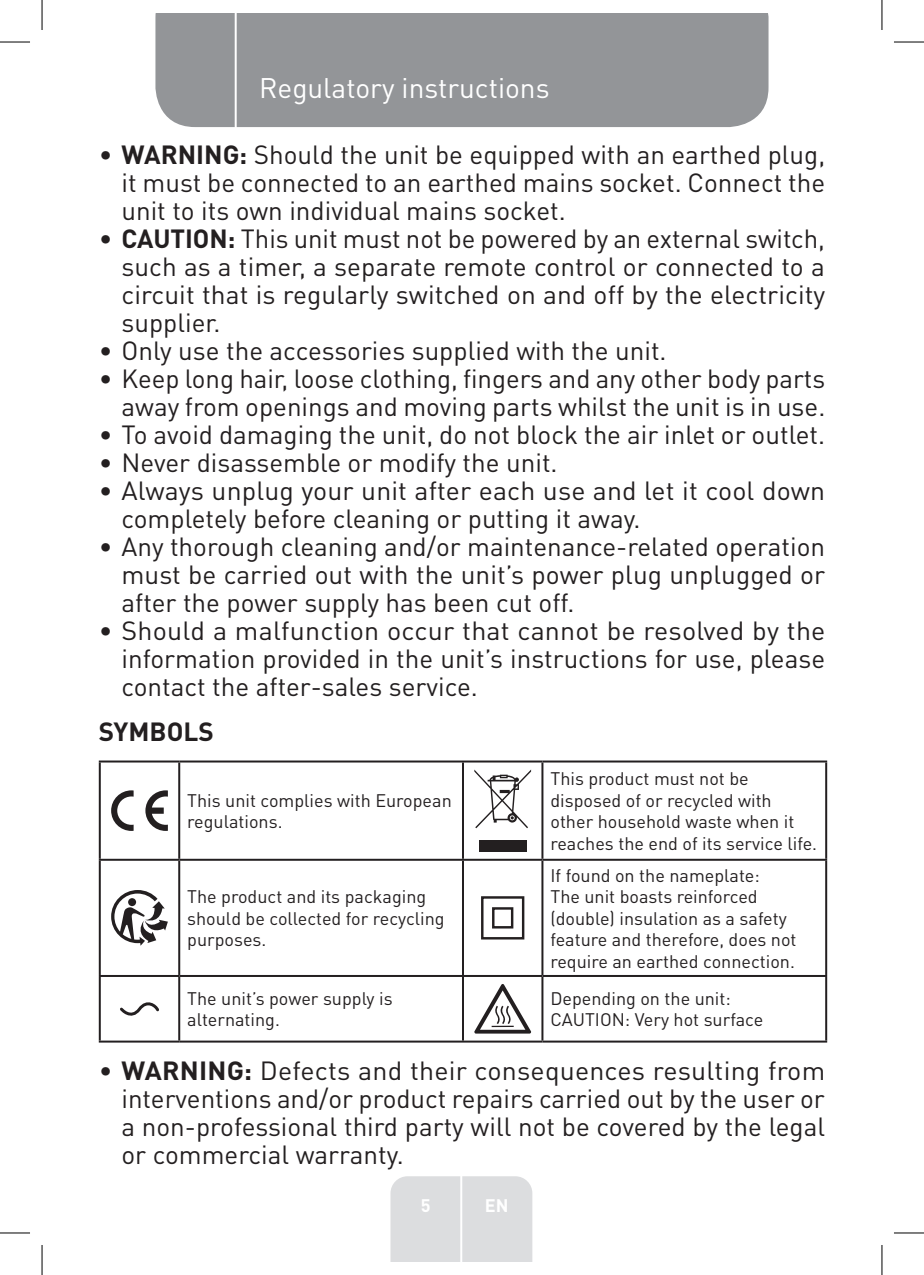
<style>
.page{position:relative;width:924px;height:1275px;background:#fff}
.page>*{position:absolute;margin:0;border:0;box-sizing:border-box;transform-origin:0 0}
.t1{font:28px "DIN Pro";color:#fff}
.t2{font:26px/28px "DIN Pro";color:#231f20;text-align:justify}
.Large_Text__3_2_mm__SB{font:700 26px "DIN Pro";color:#231f20}
.Body_left{font:18px/21.6px "DIN Pro";color:#231f20}
.t3{font:700 18px "DIN Pro";color:#fff}
.s1{font-weight:700}
</style>
<div class="page">
<div style="left:155px;top:14px;width:613px;height:113px;background:#939598"></div>
<div style="left:390px;top:1176px;width:142px;height:85px;background:#dcdddf"></div>
<hr style="left:460px;top:1153px;width:2px;height:108px;background:#fff">
<hr style="left:234px;top:14px;width:2px;height:116px;background:#fff">
<hr style="left:99px;top:760px;width:80px;height:2px;background:#231f20">
<hr style="left:99px;top:762px;width:2px;height:96px;background:#231f20">
<hr style="left:179px;top:760px;width:284px;height:2px;background:#231f20">
<hr style="left:178px;top:762px;width:2px;height:96px;background:#231f20">
<hr style="left:463px;top:760px;width:79px;height:2px;background:#231f20">
<hr style="left:462px;top:762px;width:2px;height:96px;background:#231f20">
<hr style="left:542px;top:760px;width:284px;height:2px;background:#231f20">
<hr style="left:541px;top:762px;width:2px;height:96px;background:#231f20">
<hr style="left:824px;top:762px;width:2px;height:96px;background:#231f20">
<hr style="left:99px;top:858px;width:80px;height:2px;background:#231f20">
<hr style="left:99px;top:860px;width:2px;height:115px;background:#231f20">
<hr style="left:179px;top:858px;width:284px;height:2px;background:#231f20">
<hr style="left:178px;top:860px;width:2px;height:115px;background:#231f20">
<hr style="left:463px;top:858px;width:79px;height:2px;background:#231f20">
<hr style="left:462px;top:860px;width:2px;height:115px;background:#231f20">
<hr style="left:542px;top:858px;width:284px;height:2px;background:#231f20">
<hr style="left:541px;top:860px;width:2px;height:115px;background:#231f20">
<hr style="left:824px;top:860px;width:2px;height:115px;background:#231f20">
<hr style="left:99px;top:975px;width:80px;height:2px;background:#231f20">
<hr style="left:99px;top:977px;width:2px;height:63px;background:#231f20">
<hr style="left:179px;top:975px;width:284px;height:2px;background:#231f20">
<hr style="left:178px;top:977px;width:2px;height:63px;background:#231f20">
<hr style="left:463px;top:975px;width:79px;height:2px;background:#231f20">
<hr style="left:462px;top:977px;width:2px;height:63px;background:#231f20">
<hr style="left:542px;top:975px;width:284px;height:2px;background:#231f20">
<hr style="left:541px;top:977px;width:2px;height:63px;background:#231f20">
<hr style="left:824px;top:977px;width:2px;height:63px;background:#231f20">
<hr style="left:99px;top:1040px;width:80px;height:2px;background:#231f20">
<hr style="left:179px;top:1040px;width:284px;height:2px;background:#231f20">
<hr style="left:463px;top:1040px;width:79px;height:2px;background:#231f20">
<hr style="left:542px;top:1040px;width:284px;height:2px;background:#231f20">
<svg style="left:111px;top:790px;width:22px;height:41px"></svg>
<svg style="left:145px;top:790px;width:23px;height:41px"></svg>
<svg style="left:474px;top:769px;width:57px;height:59px"></svg>
<div style="left:479px;top:840px;width:47px;height:11px;background:#231f20"></div>
<svg style="left:111px;top:890px;width:57px;height:55px"></svg>
<svg style="left:481px;top:896px;width:44px;height:44px"></svg>
<svg style="left:120px;top:1002px;width:39px;height:14px"></svg>
<svg style="left:474px;top:984px;width:57px;height:49px"></svg>
<hr style="left:0;top:42px;width:30px;height:1px;background:#000">
<hr style="left:893px;top:42px;width:30px;height:1px;background:#000">
<hr style="left:0;top:1232px;width:30px;height:1px;background:#000">
<hr style="left:893px;top:1232px;width:30px;height:1px;background:#000">
<hr style="left:42px;top:0;width:1px;height:30px;background:#000">
<hr style="left:42px;top:1245px;width:1px;height:30px;background:#000">
<hr style="left:881px;top:0;width:1px;height:30px;background:#000">
<hr style="left:881px;top:1245px;width:1px;height:30px;background:#000">
<p class="t1" style="left:259px;top:69px;width:292px">Regulatory instructions</p>
<p class="t2" style="left:121px;top:139px;width:705px;text-indent:-23px">• <span class="s1">WARNING:</span> Should the unit be equipped with an earthed plug, it must be connected to an earthed mains socket. Connect the unit to its own individual mains socket.</p>
<p class="t2" style="left:121px;top:223px;width:705px;text-indent:-23px">• <span class="s1">CAUTION:</span> This unit must not be powered by an external switch, such as a timer, a separate remote control or connected to a circuit that is regularly switched on and off by the electricity supplier.</p>
<p class="t2" style="left:99px;top:335px;width:569px">• Only use the accessories supplied with the unit.</p>
<p class="t2" style="left:99px;top:363px;width:727px;text-align:right">• Keep long hair, loose clothing, fingers and any other body parts away from openings and moving parts whilst the unit is in use.</p>
<p class="t2" style="left:99px;top:419px;width:727px">• To avoid damaging the unit, do not block the air inlet or outlet.</p>
<p class="t2" style="left:99px;top:447px;width:460px">• Never disassemble or modify the unit.</p>
<p class="t2" style="left:121px;top:475px;width:704px;text-indent:-23px">• Always unplug your unit after each use and let it cool down completely before cleaning or putting it away.</p>
<p class="t2" style="left:121px;top:531px;width:705px;text-indent:-23px">• Any thorough cleaning and/or maintenance-related operation must be carried out with the unit’s power plug unplugged or after the power supply has been cut off.</p>
<p class="t2" style="left:121px;top:615px;width:705px;text-indent:-23px">• Should a malfunction occur that cannot be resolved by the information provided in the unit’s instructions for use, please contact the after-sales service.</p>
<p class="Large_Text__3_2_mm__SB" style="left:99px;top:714px;width:116px">SYMBOLS</p>
<p class="Body_left" style="left:187px;top:788px;width:266px">This unit complies with European regulations.</p>
<p class="Body_left" style="left:187px;top:885px;width:259px">The product and its packaging should be collected for recycling purposes.</p>
<p class="Body_left" style="left:550px;top:767px;width:268px">This product must not be disposed of or recycled with other household waste when it reaches the end of its service life.</p>
<p class="Body_left" style="left:550px;top:863px;width:211px">If found on the nameplate:</p>
<p class="Body_left" style="left:550px;top:885px;width:247px">The unit boasts reinforced (double) insulation as a safety feature and therefore, does not require an earthed connection.</p>
<p class="Body_left" style="left:187px;top:986px;width:207px">The unit’s power supply is alternating.</p>
<p class="Body_left" style="left:550px;top:986px;width:182px">Depending on the unit:</p>
<p class="Body_left" style="left:550px;top:1008px;width:214px">CAUTION: Very hot surface</p>
<p class="t2" style="left:121px;top:1055px;width:705px;text-indent:-23px">• <span class="s1">WARNING:</span> Defects and their consequences resulting from interventions and/or product repairs carried out by the user or a non-professional third party will not be covered by the legal or commercial warranty.</p>
<p class="t3" style="left:420px;top:1192px;width:11px">5</p>
<p class="t3" style="left:484px;top:1192px;width:25px">EN</p>
</div>
